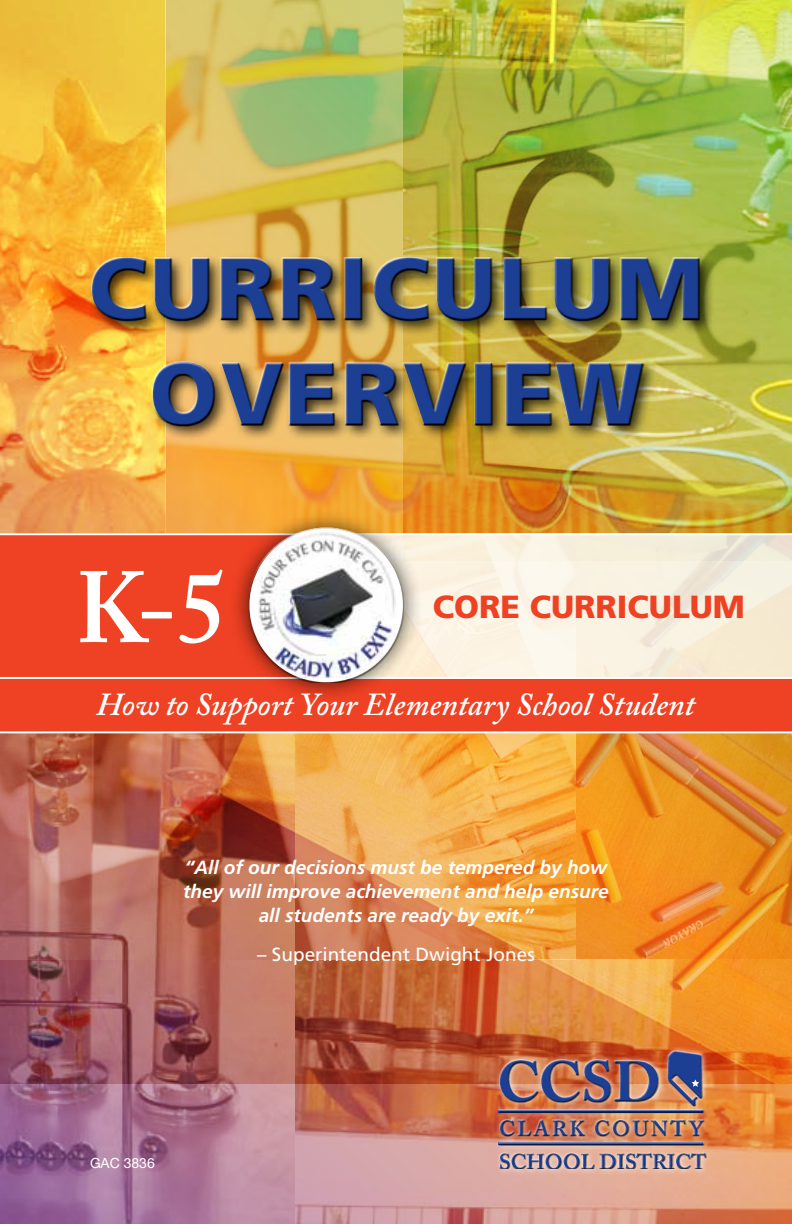
<style>
.page{position:relative;width:792px;height:1224px;background:#fff}
.page>*{position:absolute;margin:0;border:0;box-sizing:border-box;transform-origin:0 0}
.t1{font:600 100px "Adobe Caslon";color:#fff}
.t2{font:900 88px/104.6px "Frutiger";letter-spacing:.03em;color:#1c3f94;text-align:center}
.t3{font:italic 600 32px "Adobe Caslon Pro";color:#fff}
.t4{font:900 32px "Frutiger";color:#ef4123}
.t5{font:italic 700 19px/24px "Frutiger";color:#fff;text-align:center}
.t6{font:19px "Frutiger";color:#fff}
.t7{font:14px "Helvetica Neue";color:#fff}
</style>
<div class="page">
<img style="left:0;top:0;width:792px;height:960px">
<img style="left:295px;top:733px;width:281px;height:227px">
<img style="left:295px;top:960px;width:497px;height:264px">
<img style="left:0;top:733px;width:295px;height:491px">
<img style="left:403px;top:0;width:389px;height:533px">
<svg style="left:494px;top:1046px;width:219px;height:129px;background:#d7835d"></svg>
<div style="left:498px;top:1051px;width:208px;height:118px;background:#fff;opacity:.75"></div>
<img style="left:498px;top:1056px;width:208px;height:113px">
<div style="left:0;top:678px;width:792px;height:54px;background:#ef4123"></div>
<div style="left:87px;top:253px;width:628px;height:189px;background:#000;opacity:.75"></div>
<img style="left:92px;top:258px;width:608px;height:169px">
<svg style="left:0;top:533px;width:792px;height:146px;background:#f4af99"></svg>
<hr style="left:0;top:731px;width:792px;height:2px;background:#fff">
<div style="left:230px;top:509px;width:193px;height:193px;background:#000;opacity:.75"></div>
<div style="left:248px;top:528px;width:154px;height:82px;background:#fff;opacity:.75"></div>
<div style="left:248px;top:559px;width:156px;height:124px;background:#000;opacity:.75"></div>
<h2 class="t2" style="left:89px;top:235px;width:617px">CURRICULUM<br>OVERVIEW</h2>
<h1 class="t1" style="left:75px;top:548px;width:154px">K-5</h1>
<h3 class="t4" style="left:433px;top:587px;width:138px">CORE CURRI</h3>
<h3 class="t4" style="left:628px;top:587px;width:46px">CULUM</h3>
<h3 class="t3" style="left:97px;top:685px;width:600px">How to Support Your Elementary School Student</h3>
<p class="t5" style="left:183px;top:855px;width:427px">“All of our decisions must be tempered by how they will improve achievement and help ensure all students are ready by exit.”</p>
<p class="t6" style="left:257px;top:943px;width:279px">– Superintendent Dwight Jones</p>
<p class="t7" style="left:90px;top:1155px;width:66px">GAC 3836</p>
</div>
